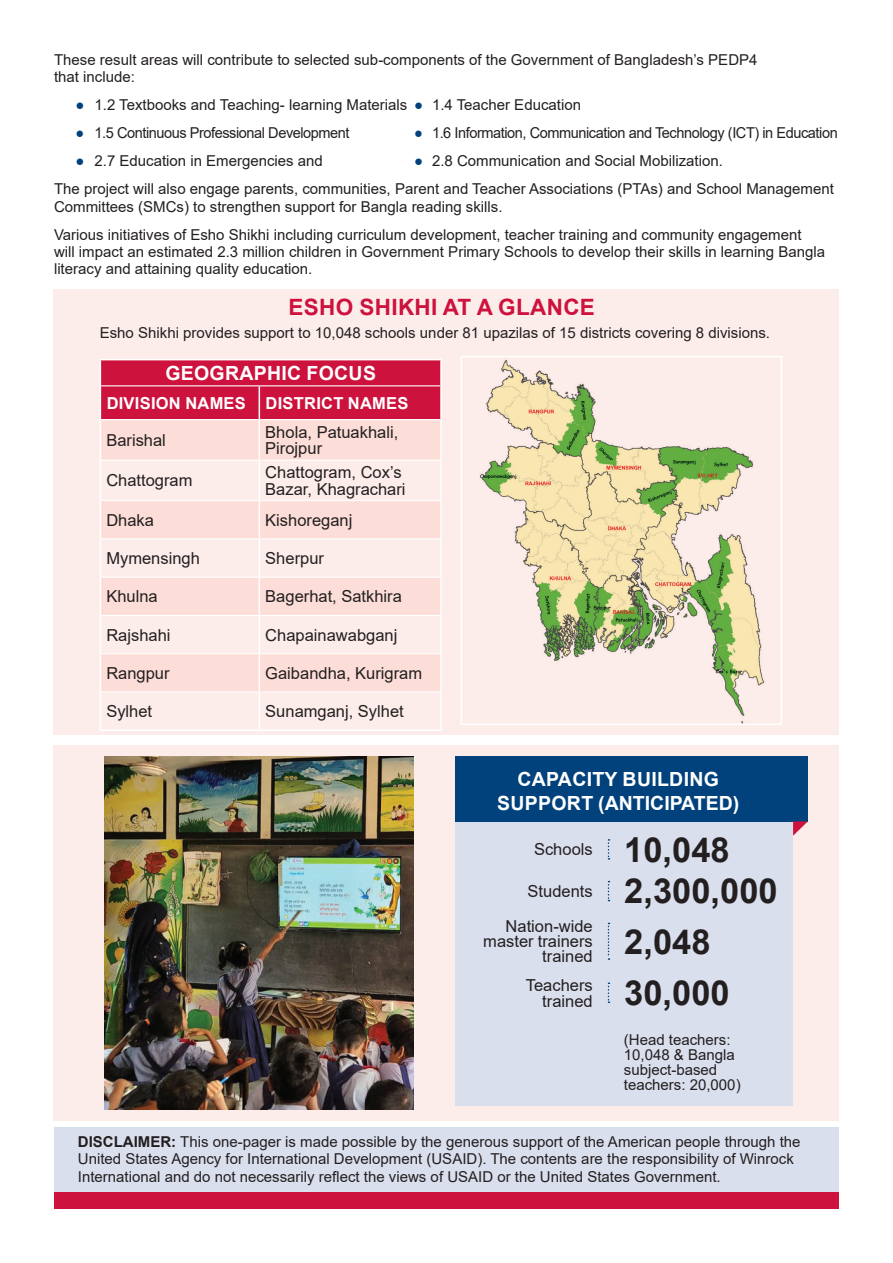
<style>
.page{position:relative;width:893px;height:1263px;background:#fff}
.page>*{position:absolute;margin:0;border:0;box-sizing:border-box;transform-origin:0 0}
.t1{font:700 34.5px "Arial";color:#231f20}
.t2{font:700 22.5px "Arial";letter-spacing:.015em;color:#cd123d}
.t3{font:700 19.5px/23.4px "Arial";letter-spacing:.015em;color:#fff;text-align:center}
.t4{font:16.5px/16.5px "Arial";color:#231f20}
.t5{font:700 16.5px "Arial";letter-spacing:.015em;color:#fff}
.t6{font:15px/17.2px "Arial";color:#231f20}
.t7{font:15px "Arial";letter-spacing:-.03em;color:#231f20}
.s1{color:#01427c}
.s2{font-weight:700;font-size:34.5px}
.s3{font-weight:700}
</style>
<div class="page">
<div style="left:54px;top:1128px;width:785px;height:81px;background:#dadfed"></div>
<div style="left:54px;top:1193px;width:785px;height:16px;background:#cd123d"></div>
<div style="left:53px;top:745px;width:786px;height:376px;background:#fdedea"></div>
<div style="left:53px;top:289px;width:786px;height:445px;background:#fdedea"></div>
<img style="left:104px;top:756px;width:310px;height:353px">
<img style="left:479px;top:359px;width:286px;height:363px">
<svg style="left:101px;top:420px;width:339px;height:271px;fill:#fcddd7"></svg>
<hr style="left:100px;top:460px;width:159px;height:1px;background:#fff">
<hr style="left:259px;top:460px;width:183px;height:1px;background:#fff">
<hr style="left:100px;top:500px;width:159px;height:1px;background:#fff">
<hr style="left:259px;top:500px;width:183px;height:1px;background:#fff">
<hr style="left:100px;top:538px;width:159px;height:1px;background:#fff">
<hr style="left:259px;top:538px;width:183px;height:1px;background:#fff">
<hr style="left:100px;top:577px;width:159px;height:1px;background:#fff">
<hr style="left:259px;top:577px;width:183px;height:1px;background:#fff">
<hr style="left:100px;top:615px;width:159px;height:1px;background:#fff">
<hr style="left:259px;top:615px;width:183px;height:1px;background:#fff">
<hr style="left:100px;top:653px;width:159px;height:1px;background:#fff">
<hr style="left:259px;top:653px;width:183px;height:1px;background:#fff">
<hr style="left:100px;top:691px;width:159px;height:1px;background:#fff">
<hr style="left:259px;top:691px;width:183px;height:1px;background:#fff">
<hr style="left:100px;top:359px;width:159px;height:1px;background:#fff">
<svg style="left:100px;top:360px;width:340px;height:60px;background:#cf1d46"></svg>
<hr style="left:259px;top:359px;width:183px;height:1px;background:#fff">
<hr style="left:440px;top:360px;width:2px;height:26px;background:#fff">
<hr style="left:100px;top:386px;width:1px;height:34px;background:#fff">
<hr style="left:259px;top:386px;width:1px;height:34px;background:#fff">
<hr style="left:440px;top:386px;width:2px;height:34px;background:#fff">
<hr style="left:100px;top:420px;width:1px;height:40px;background:#fff">
<hr style="left:259px;top:420px;width:1px;height:40px;background:#fff">
<hr style="left:440px;top:420px;width:2px;height:40px;background:#fff">
<hr style="left:100px;top:501px;width:1px;height:37px;background:#fff">
<hr style="left:259px;top:501px;width:1px;height:37px;background:#fff">
<hr style="left:440px;top:501px;width:2px;height:37px;background:#fff">
<hr style="left:100px;top:578px;width:1px;height:37px;background:#fff">
<hr style="left:259px;top:578px;width:1px;height:37px;background:#fff">
<hr style="left:440px;top:578px;width:2px;height:37px;background:#fff">
<hr style="left:100px;top:654px;width:1px;height:37px;background:#fff">
<hr style="left:259px;top:654px;width:1px;height:37px;background:#fff">
<hr style="left:440px;top:654px;width:2px;height:37px;background:#fff">
<hr style="left:100px;top:461px;width:1px;height:39px;background:#fff">
<hr style="left:259px;top:461px;width:1px;height:39px;background:#fff">
<hr style="left:440px;top:461px;width:2px;height:39px;background:#fff">
<hr style="left:100px;top:539px;width:1px;height:38px;background:#fff">
<hr style="left:259px;top:539px;width:1px;height:38px;background:#fff">
<hr style="left:440px;top:539px;width:2px;height:38px;background:#fff">
<hr style="left:100px;top:616px;width:1px;height:37px;background:#fff">
<hr style="left:259px;top:616px;width:1px;height:37px;background:#fff">
<hr style="left:440px;top:616px;width:2px;height:37px;background:#fff">
<hr style="left:100px;top:692px;width:1px;height:37px;background:#fff">
<hr style="left:259px;top:692px;width:1px;height:37px;background:#fff">
<hr style="left:440px;top:692px;width:2px;height:37px;background:#fff">
<hr style="left:100px;top:729px;width:159px;height:2px;background:#fff">
<hr style="left:259px;top:729px;width:183px;height:2px;background:#fff">
<div style="left:455px;top:800px;width:338px;height:306px;background:#dadfed"></div>
<div style="left:455px;top:756px;width:353px;height:66px;background:#01427c"></div>
<svg style="left:793px;top:821px;width:15px;height:15px"></svg>
<svg style="left:608px;top:982px;width:1px;height:21px"></svg>
<svg style="left:608px;top:923px;width:1px;height:37px"></svg>
<svg style="left:608px;top:881px;width:1px;height:20px"></svg>
<svg style="left:608px;top:839px;width:1px;height:20px"></svg>
<div style="left:461px;top:356px;width:321px;height:369px;border:2px solid #fff"></div>
<p class="t6" style="left:54px;top:51px;width:705px">These result areas will contribute to selected sub-components of the Government of Bangladesh’s PEDP4 that include:</p>
<p class="t6" style="left:76px;top:96px;width:507px"><span class="s1">●</span> 1.2 Textbooks and Teaching- learning Materials <span class="s1">●</span> 1.4 Teacher Education</p>
<p class="t7" style="left:76px;top:123px;width:276px"><span class="s1">●</span> 1.5 Continuous Professional Development</p>
<p class="t7" style="left:414px;top:123px;width:425px"><span class="s1">●</span> 1.6 Information, Communication and Technology (ICT) in Education</p>
<p class="t6" style="left:76px;top:152px;width:249px"><span class="s1">●</span> 2.7 Education in Emergencies and</p>
<p class="t6" style="left:54px;top:147px;width:781px;line-height:28px;text-indent:360px"><span class="s1">●</span> 2.8 Communication and Social Mobilization.<br>The project will also engage parents, communities, Parent and Teacher Associations (PTAs) and School Management</p>
<p class="t6" style="left:54px;top:192px;width:749px;line-height:28px">Committees (SMCs) to strengthen support for Bangla reading skills.<br>Various initiatives of Esho Shikhi including curriculum development, teacher training and community engagement</p>
<p class="t6" style="left:54px;top:243px;width:773px">will impact an estimated 2.3 million children in Government Primary Schools to develop their skills in learning Bangla literacy and attaining quality education.</p>
<h2 class="t2" style="left:289px;top:291px;width:308px">ESHO SHIKHI AT A GLANCE</h2>
<p class="t6" style="left:100px;top:324px;width:672px">Esho Shikhi provides support to 10,048 schools under 81 upazilas of 15 districts covering 8 divisions.</p>
<h3 class="t3" style="left:165px;top:361px;width:212px">GEOGRAPHIC FOCUS</h3>
<p class="t5" style="left:107px;top:391px;width:303px">DIVISION NAMES DISTRICT NAMES</p>
<p class="t4" style="left:106px;top:432px;width:61px">Barishal</p>
<p class="t4" style="left:265px;top:423px;width:134px">Bhola, Patuakhali,<br>Pirojpur</p>
<p class="t4" style="left:106px;top:472px;width:88px">Chattogram</p>
<p class="t4" style="left:265px;top:464px;width:142px">Chattogram, Cox’s<br>Bazar, Khagrachari</p>
<p class="t4" style="left:106px;top:512px;width:49px">Dhaka</p>
<p class="t4" style="left:265px;top:512px;width:89px">Kishoreganj</p>
<p class="t4" style="left:106px;top:550px;width:95px">Mymensingh</p>
<p class="t4" style="left:265px;top:550px;width:60px">Sherpur</p>
<p class="t4" style="left:106px;top:588px;width:53px">Khulna</p>
<p class="t4" style="left:265px;top:588px;width:138px">Bagerhat, Satkhira</p>
<p class="t4" style="left:106px;top:626px;width:66px">Rajshahi</p>
<p class="t4" style="left:265px;top:626px;width:134px">Chapainawabganj</p>
<p class="t4" style="left:106px;top:665px;width:65px">Rangpur</p>
<p class="t4" style="left:265px;top:665px;width:158px">Gaibandha, Kurigram</p>
<p class="t4" style="left:106px;top:703px;width:47px">Sylhet</p>
<p class="t4" style="left:265px;top:703px;width:140px">Sunamganj, Sylhet</p>
<h3 class="t3" style="left:497px;top:768px;width:244px">CAPACITY BUILDING<br>SUPPORT (ANTICIPATED)</h3>
<p class="t4" style="left:534px;top:841px;width:197px">Schools <span class="s2">10,048</span></p>
<h1 class="t1" style="left:528px;top:867px;width:252px"><sup>Students</sup> 2,300,000</h1>
<p class="t4" style="left:483px;top:919px;width:111px;line-height:15px;text-align:right">Nation-wide master trainers trained</p>
<p class="t4" style="left:526px;top:976px;width:68px;text-align:right">Teachers trained</p>
<h1 class="t1" style="left:624px;top:917px;width:88px">2,048</h1>
<h1 class="t1" style="left:624px;top:969px;width:107px">30,000</h1>
<p class="t6" style="left:624px;top:1032px;width:118px;line-height:15px">(Head teachers:<br>10,048 &amp; Bangla subject-based teachers: 20,000)</p>
<p class="t6" style="left:78px;top:1133px;width:724px"><span class="s3">DISCLAIMER:</span> This one-pager is made possible by the generous support of the American people through the<br>United States Agency for International Development (USAID). The contents are the responsibility of Winrock<br>International and do not necessarily reflect the views of USAID or the United States Government.</p>
</div>
